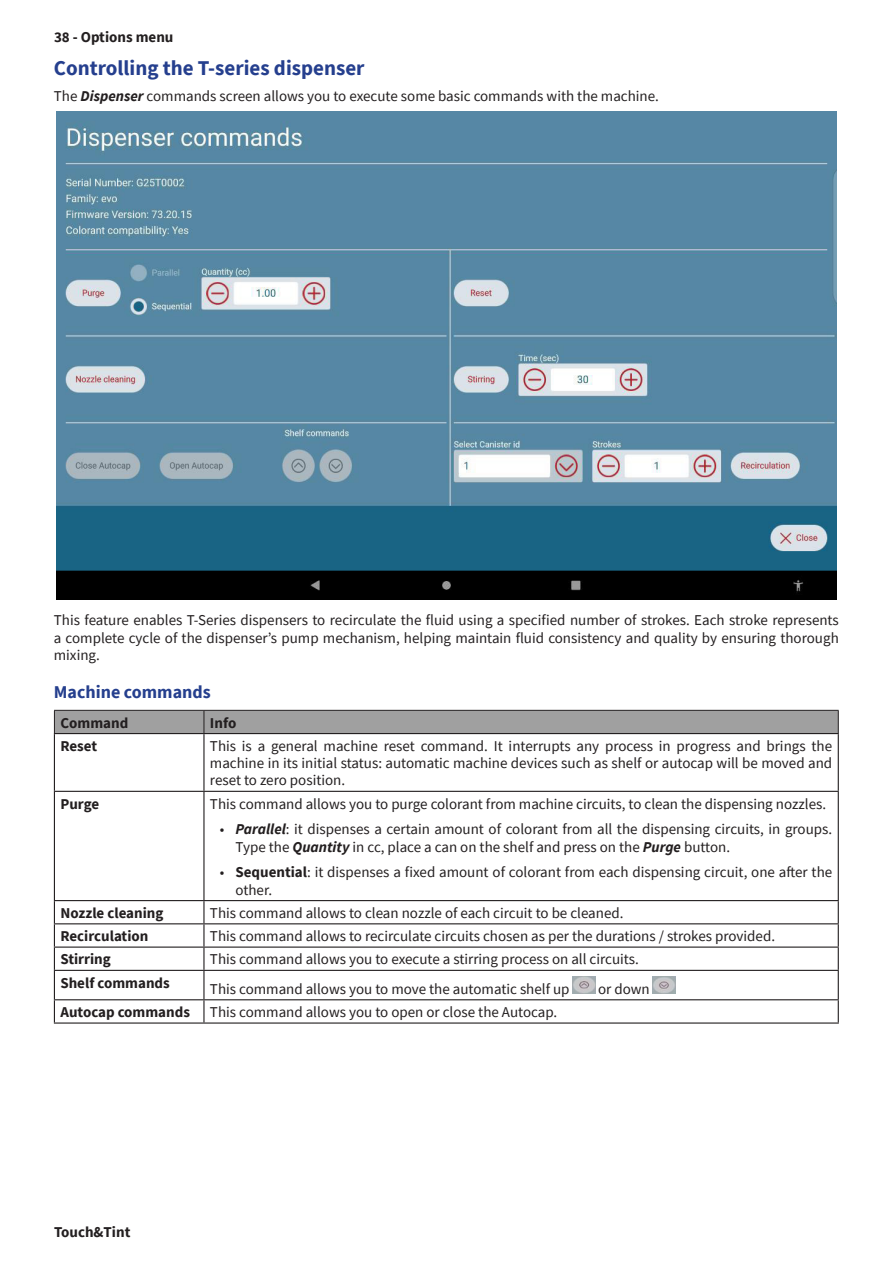
<style>
.page{position:relative;width:893px;height:1263px;background:#fff}
.page>*{position:absolute;margin:0;border:0;box-sizing:border-box;transform-origin:0 0}
.Title_2{font:700 21px "Source Sans Pro";color:#253f8e}
.Title_3{font:700 18px "Source Sans Pro";color:#253f8e}
.Body{font:15px/17.2px "Source Sans Pro";color:#231f20;text-align:justify}
.Body-2{font:700 15px "Source Sans Pro";color:#231f20}
.Body_Bold{font:700 15px "Source Sans Pro";color:#231f20}
.s1{font-weight:700;font-style:italic}
.s2{font-weight:700}
</style>
<div class="page">
<img style="left:56px;top:112px;width:781px;height:488px">
<hr style="left:203px;top:734px;width:2px;height:57px;background:#231f20">
<hr style="left:54px;top:791px;width:150px;height:1px;background:#231f20">
<hr style="left:204px;top:791px;width:635px;height:1px;background:#231f20">
<hr style="left:203px;top:792px;width:2px;height:108px;background:#231f20">
<hr style="left:54px;top:900px;width:150px;height:1px;background:#231f20">
<hr style="left:204px;top:900px;width:635px;height:1px;background:#231f20">
<hr style="left:203px;top:901px;width:2px;height:22px;background:#231f20">
<hr style="left:54px;top:923px;width:150px;height:1px;background:#231f20">
<hr style="left:204px;top:923px;width:635px;height:1px;background:#231f20">
<hr style="left:203px;top:924px;width:2px;height:22px;background:#231f20">
<hr style="left:54px;top:946px;width:150px;height:2px;background:#231f20">
<hr style="left:204px;top:946px;width:635px;height:2px;background:#231f20">
<hr style="left:203px;top:948px;width:2px;height:22px;background:#231f20">
<hr style="left:54px;top:970px;width:150px;height:1px;background:#231f20">
<hr style="left:204px;top:970px;width:635px;height:1px;background:#231f20">
<hr style="left:203px;top:971px;width:2px;height:28px;background:#231f20">
<hr style="left:54px;top:999px;width:150px;height:1px;background:#231f20">
<hr style="left:204px;top:999px;width:635px;height:1px;background:#231f20">
<hr style="left:203px;top:1000px;width:2px;height:22px;background:#231f20">
<div style="left:54px;top:710px;width:785px;height:23px;background:#a0a0a0"></div>
<hr style="left:54px;top:733px;width:150px;height:1px;background:#231f20">
<hr style="left:204px;top:733px;width:635px;height:1px;background:#231f20">
<hr style="left:54px;top:734px;width:1px;height:57px;background:#231f20">
<hr style="left:838px;top:734px;width:1px;height:57px;background:#231f20">
<hr style="left:54px;top:792px;width:1px;height:108px;background:#231f20">
<hr style="left:838px;top:792px;width:1px;height:108px;background:#231f20">
<svg style="left:54px;top:901px;width:1px;height:121px"></svg>
<svg style="left:838px;top:901px;width:1px;height:121px"></svg>
<hr style="left:54px;top:1022px;width:150px;height:1px;background:#231f20">
<hr style="left:204px;top:1022px;width:635px;height:1px;background:#231f20">
<img style="left:573px;top:977px;width:22px;height:17px">
<img style="left:653px;top:976px;width:22px;height:18px">
<p class="Body-2" style="left:54px;top:27px;width:121px">38 - Options menu</p>
<p class="Title_2" style="left:54px;top:54px;width:312px">Controlling the T-series dispenser</p>
<p class="Body" style="left:54px;top:87px;width:607px">The <span class="s1">Dispenser</span> commands screen allows you to execute some basic commands with the machine.</p>
<p class="Body" style="left:54px;top:612px;width:786px">This feature enables T-Series dispensers to recirculate the fluid using a specified number of strokes. Each stroke represents a complete cycle of the dispenser’s pump mechanism, helping maintain fluid consistency and quality by ensuring thorough mixing.</p>
<p class="Title_3" style="left:54px;top:679px;width:158px">Machine commands</p>
<p class="Body_Bold" style="left:60px;top:712px;width:69px">Command</p>
<p class="Body_Bold" style="left:210px;top:712px;width:28px">Info</p>
<p class="Body-2" style="left:60px;top:736px;width:38px">Reset</p>
<p class="Body" style="left:210px;top:737px;width:624px">This is a general machine reset command. It interrupts any process in progress and brings the machine in its initial status: automatic machine devices such as shelf or autocap will be moved and reset to zero position.</p>
<p class="Body-2" style="left:60px;top:793px;width:40px">Purge</p>
<p class="Body" style="left:210px;top:795px;width:618px">This command allows you to purge colorant from machine circuits, to clean the dispensing nozzles.</p>
<p class="Body" style="left:235px;top:821px;width:598px;text-indent:-15px">• <span class="s1">Parallel</span>: it dispenses a certain amount of colorant from all the dispensing circuits, in groups.<br>Type the <span class="s1">Quantity</span> in cc, place a can on the shelf and press on the <span class="s1">Purge</span> button.</p>
<p class="Body" style="left:235px;top:864px;width:598px;text-indent:-15px">• <span class="s2">Sequential</span>: it dispenses a fixed amount of colorant from each dispensing circuit, one after the other.</p>
<p class="Body-2" style="left:60px;top:903px;width:105px">Nozzle cleaning</p>
<p class="Body" style="left:210px;top:904px;width:415px">This command allows to clean nozzle of each circuit to be cleaned.</p>
<p class="Body-2" style="left:60px;top:926px;width:90px">Recirculation</p>
<p class="Body" style="left:210px;top:927px;width:567px">This command allows to recirculate circuits chosen as per the durations / strokes provided.</p>
<p class="Body-2" style="left:60px;top:949px;width:52px">Stirring</p>
<p class="Body" style="left:210px;top:951px;width:430px">This command allows you to execute a stirring process on all circuits.</p>
<p class="Body-2" style="left:60px;top:972px;width:111px">Shelf commands</p>
<p class="Body" style="left:210px;top:980px;width:361px">This command allows you to move the automatic shelf up</p>
<p class="Body" style="left:598px;top:980px;width:53px">or down</p>
<p class="Body-2" style="left:60px;top:1002px;width:131px">Autocap commands</p>
<p class="Body" style="left:210px;top:1003px;width:349px">This command allows you to open or close the Autocap.</p>
<p class="Body-2" style="left:54px;top:1221px;width:78px">Touch&amp;Tint</p>
</div>
